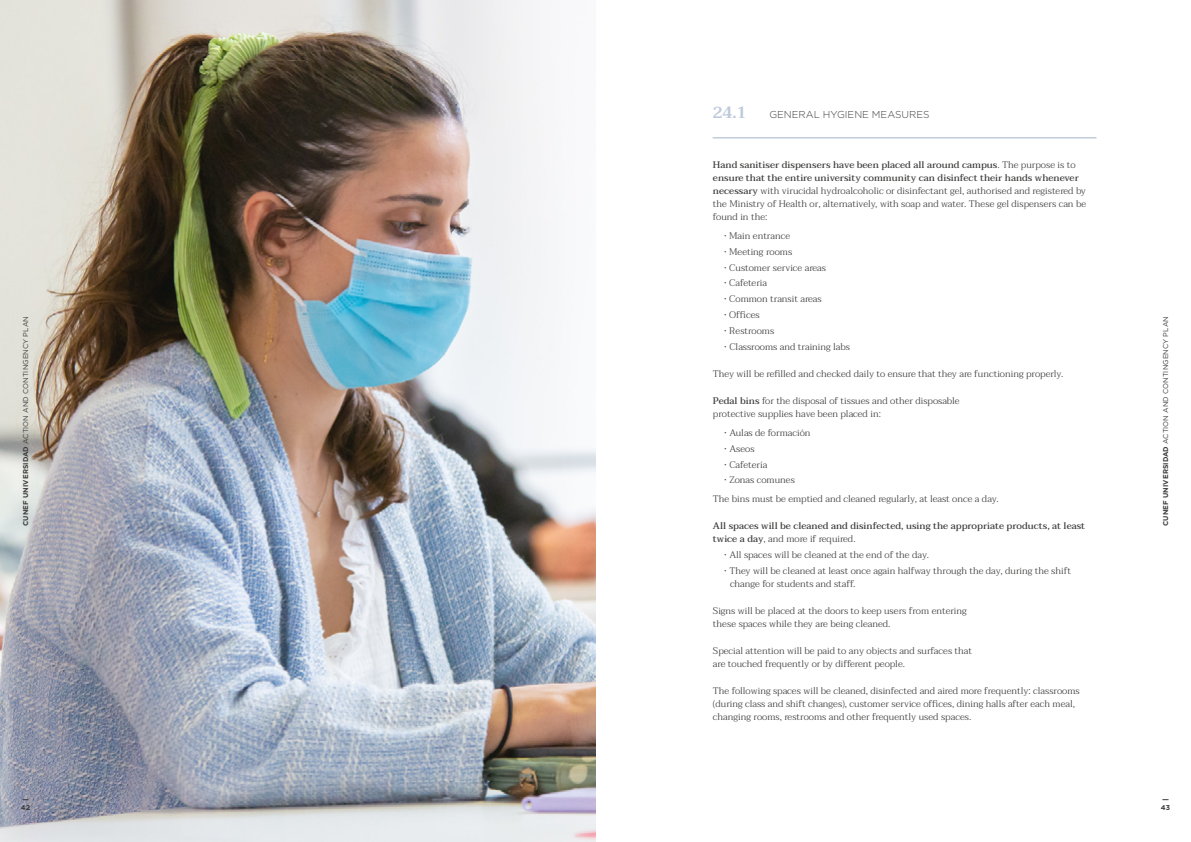
<style>
.page{position:relative;width:1191px;height:842px;background:#fff}
.page>*{position:absolute;margin:0;border:0;box-sizing:border-box;transform-origin:0 0}
.t1{font:600 16px "Taviraj";color:#becada}
.t2{font:300 10px "Gotham";color:#3c3c3b}
.t3{font:300 9.5px/13px "Taviraj";color:#3c3c3b}
.t4{font:500 9.5px/13px "Taviraj";color:#3c3c3b}
.t5{font:7px "Gotham";letter-spacing:.01em;color:#3c3c3b}
.t6{font:700 7px "Gotham";color:#3c3c3b}
.s1{font-weight:700}
.s2{font-weight:500}
.s3{font-weight:300}
</style>
<div class="page">
<img style="left:0;top:0;width:595px;height:842px">
<hr style="left:712px;top:138px;width:384px;height:1px;background:#a3b3c9">
<p class="t5" style="left:21px;top:526px;width:211px;rotate:-90deg"><span class="s1">CUNEF UNIVERSIDAD</span> ACTION AND CONTINGENCY PLAN</p>
<h1 class="t1" style="left:712px;top:103px;width:35px">24.1</h1>
<p class="t2" style="left:769px;top:108px;width:161px">GENERAL HYGIENE MEASURES</p>
<p class="t3" style="left:713px;top:159px;width:375px"><span class="s2">Hand sanitiser dispensers have been placed all around campus</span>. The purpose is to <span class="s2">ensure that the entire university community can disinfect their hands whenever necessary</span> with virucidal hydroalcoholic or disinfectant gel, authorised and registered by the Ministry of Health or, alternatively, with soap and water. These gel dispensers can be found in the:</p>
<p class="t3" style="left:724px;top:229px;width:67px">• Main entrance</p>
<p class="t3" style="left:724px;top:245px;width:69px">• Meeting rooms</p>
<p class="t3" style="left:724px;top:261px;width:103px">• Customer service areas</p>
<p class="t3" style="left:724px;top:277px;width:44px">• Cafeteria</p>
<p class="t3" style="left:724px;top:293px;width:99px">• Common transit areas</p>
<p class="t3" style="left:724px;top:309px;width:37px">• Offices</p>
<p class="t3" style="left:724px;top:323px;width:127px;line-height:15.8px">• Restrooms<br>· Classrooms and training labs</p>
<p class="t3" style="left:713px;top:367px;width:352px">They will be refilled and checked daily to ensure that they are functioning properly.</p>
<p class="t3" style="left:713px;top:395px;width:248px"><span class="s2">Pedal bins</span> for the disposal of tissues and other disposable protective supplies have been placed in:</p>
<p class="t3" style="left:724px;top:425px;width:88px;line-height:15.8px">· Aulas de formación · Aseos<br>· Cafetería<br>· Zonas comunes</p>
<p class="t3" style="left:713px;top:492px;width:287px">The bins must be emptied and cleaned regularly, at least once a day.</p>
<p class="t4" style="left:713px;top:520px;width:374px">All spaces will be cleaned and disinfected, using the appropriate products, at least twice a day<span class="s3">, and more if required.</span></p>
<p class="t3" style="left:724px;top:547px;width:348px;line-height:15.8px">· All spaces will be cleaned at the end of the day.<br>· They will be cleaned at least once again halfway through the day, during the shift</p>
<p class="t3" style="left:730px;top:577px;width:127px">change for students and staff.</p>
<p class="t3" style="left:713px;top:604px;width:255px">Signs will be placed at the doors to keep users from entering these spaces while they are being cleaned.</p>
<p class="t3" style="left:713px;top:645px;width:261px">Special attention will be paid to any objects and surfaces that are touched frequently or by different people.</p>
<p class="t3" style="left:713px;top:685px;width:368px">The following spaces will be cleaned, disinfected and aired more frequently: classrooms (during class and shift changes), customer service offices, dining halls after each meal, changing rooms, restrooms and other frequently used spaces.</p>
<p class="t5" style="left:1161px;top:526px;width:211px;rotate:-90deg"><span class="s1">CUNEF UNIVERSIDAD</span> ACTION AND CONTINGENCY PLAN</p>
<p class="t6" style="left:21px;top:802px;width:11px">42</p>
<p class="t6" style="left:1160px;top:802px;width:11px">43</p>
</div>
